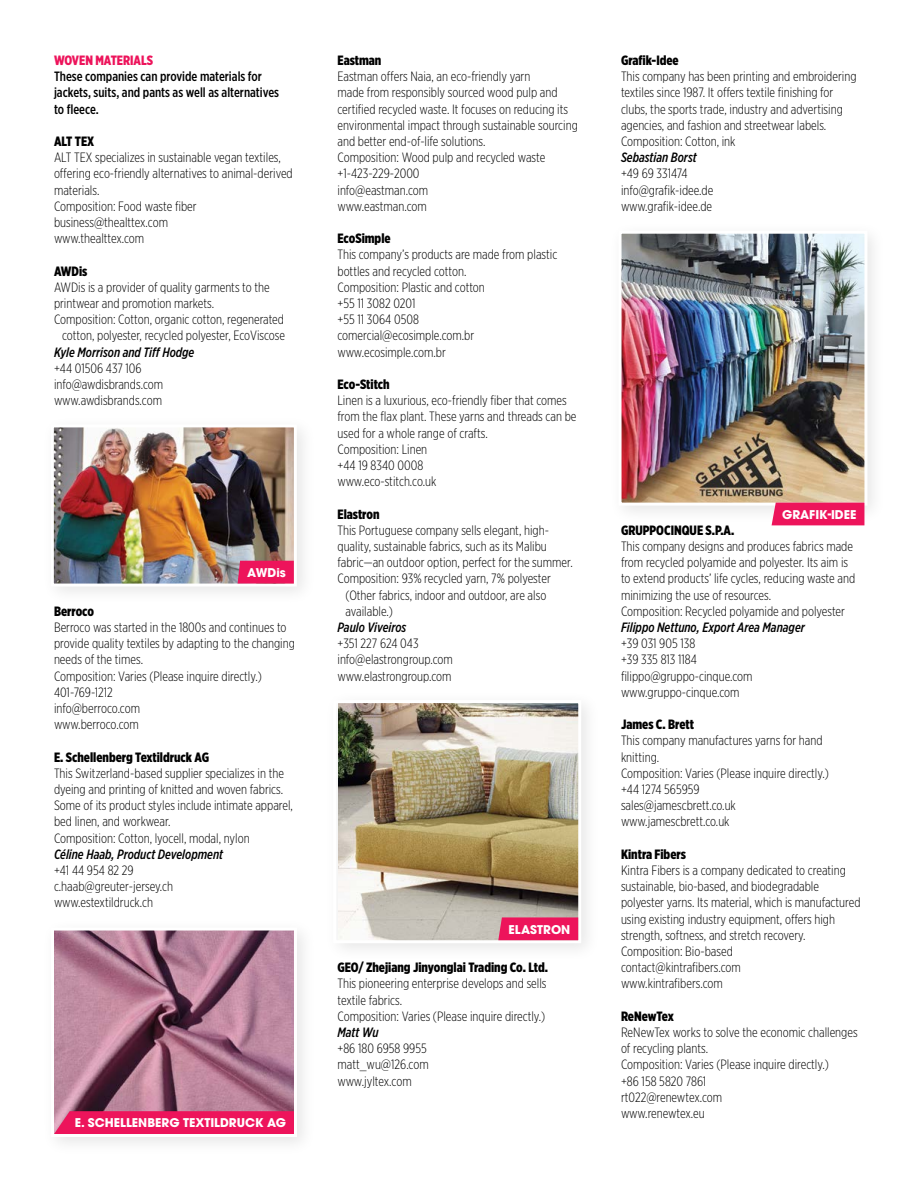
<style>
.page{position:relative;width:918px;height:1188px;background:#fff}
.page>*{position:absolute;margin:0;border:0;box-sizing:border-box;transform-origin:0 0}
.t1{font:300 13.5px/16.2px "Gotham X Narrow";color:#000}
.t2{font:900 13.5px "Gotham X Narrow";color:#000}
.t3{font:italic 500 13.5px "Gotham X Narrow";color:#000}
.t4{font:500 13.5px/16.2px "Gotham X Narrow";color:#000}
.t5{font:900 13.5px "Gotham X Narrow";color:#ed145b}
.t6{font:700 12px "ITC Avant Garde Pro";color:#fff}
</style>
<div class="page">
<div style="left:41px;top:414px;width:275px;height:192px;background:#000;opacity:.1"></div>
<img style="left:55px;top:428px;width:238px;height:155px">
<div style="left:51px;top:424px;width:246px;height:163px;border:3px solid #fff"></div>
<svg style="left:238px;top:561px;width:56px;height:23px"></svg>
<div style="left:41px;top:918px;width:275px;height:239px;background:#000;opacity:.1"></div>
<img style="left:55px;top:932px;width:238px;height:179px">
<div style="left:51px;top:928px;width:246px;height:209px;border:3px solid #fff"></div>
<svg style="left:54px;top:1111px;width:240px;height:23px"></svg>
<div style="left:323px;top:690px;width:278px;height:272px;background:#000;opacity:.1"></div>
<img style="left:338px;top:704px;width:239px;height:235px">
<div style="left:333px;top:700px;width:248px;height:243px;border:3px solid #fff"></div>
<svg style="left:498px;top:917px;width:80px;height:23px"></svg>
<div style="left:609px;top:221px;width:278px;height:304px;background:#000;opacity:.1"></div>
<img style="left:623px;top:235px;width:240px;height:267px">
<div style="left:619px;top:231px;width:248px;height:275px;border:3px solid #fff"></div>
<div style="left:772px;top:503px;width:92px;height:22px;background:#ed145b"></div>
<p class="t5" style="left:54px;top:52px;width:101px">WOVEN MATERIALS</p>
<p class="t4" style="left:54px;top:68px;width:227px">These companies can provide materials for jackets, suits, and pants as well as alternatives to fleece.</p>
<p class="t2" style="left:54px;top:133px;width:42px">ALT TEX</p>
<p class="t1" style="left:54px;top:149px;width:240px">ALT TEX specializes in sustainable vegan textiles, offering eco-friendly alternatives to animal-derived materials.<br>Composition: Food waste fiber business@thealttex.com<br>www.thealttex.com</p>
<p class="t2" style="left:54px;top:262px;width:35px">AWDis</p>
<p class="t1" style="left:54px;top:279px;width:217px">AWDis is a provider of quality garments to the</p>
<p class="t1" style="left:54px;top:295px;width:162px">printwear and promotion markets.</p>
<p class="t1" style="left:54px;top:311px;width:232px">Composition: Cotton, organic cotton, regenerated</p>
<p class="t1" style="left:62px;top:327px;width:225px">cotton, polyester, recycled polyester, EcoViscose</p>
<p class="t3" style="left:54px;top:344px;width:142px">Kyle Morrison and Tiff Hodge</p>
<p class="t1" style="left:54px;top:360px;width:111px">+44 01506 437 106 info@awdisbrands.com www.awdisbrands.com</p>
<p class="t6" style="left:247px;top:564px;width:40px">AWDis</p>
<p class="t2" style="left:54px;top:603px;width:42px">Berroco</p>
<p class="t1" style="left:54px;top:619px;width:242px">Berroco was started in the 1800s and continues to provide quality textiles by adapting to the changing needs of the times.<br>Composition: Varies (Please inquire directly.)<br>401-769-1212<br>info@berroco.com<br>www.berroco.com</p>
<p class="t2" style="left:54px;top:748px;width:157px">E. Schellenberg Textildruck AG</p>
<p class="t1" style="left:54px;top:765px;width:240px">This Switzerland-based supplier specializes in the dyeing and printing of knitted and woven fabrics.<br>Some of its product styles include intimate apparel, bed linen, and workwear.<br>Composition: Cotton, lyocell, modal, nylon</p>
<p class="t3" style="left:54px;top:846px;width:171px">Céline Haab, Product Development</p>
<p class="t1" style="left:54px;top:862px;width:121px">+41 44 954 82 29 c.haab@greuter-jersey.ch www.estextildruck.ch</p>
<p class="t6" style="left:75px;top:1115px;width:213px">E. SCHELLENBERG TEXTILDRUCK AG</p>
<p class="t2" style="left:338px;top:52px;width:45px">Eastman</p>
<p class="t1" style="left:338px;top:68px;width:242px">Eastman offers Naia, an eco-friendly yarn<br>made from responsibly sourced wood pulp and certified recycled waste. It focuses on reducing its environmental impact through sustainable sourcing and better end-of-life solutions.<br>Composition: Wood pulp and recycled waste +1-423-229-2000<br>info@eastman.com<br>www.eastman.com</p>
<p class="t2" style="left:338px;top:230px;width:55px">EcoSimple</p>
<p class="t1" style="left:338px;top:246px;width:221px">This company’s products are made from plastic bottles and recycled cotton.<br>Composition: Plastic and cotton<br>+55 11 3082 0201<br>+55 11 3064 0508 comercial@ecosimple.com.br www.ecosimple.com.br</p>
<p class="t2" style="left:338px;top:376px;width:54px">Eco-Stitch</p>
<p class="t1" style="left:338px;top:392px;width:241px">Linen is a luxurious, eco-friendly fiber that comes from the flax plant. These yarns and threads can be used for a whole range of crafts.<br>Composition: Linen<br>+44 19 8340 0008<br>www.eco-stitch.co.uk</p>
<p class="t2" style="left:338px;top:505px;width:43px">Elastron</p>
<p class="t1" style="left:338px;top:522px;width:213px">This Portuguese company sells elegant, high-</p>
<p class="t1" style="left:338px;top:538px;width:211px">quality, sustainable fabrics, such as its Malibu</p>
<p class="t1" style="left:338px;top:554px;width:237px">fabric—an outdoor option, perfect for the summer.</p>
<p class="t1" style="left:338px;top:570px;width:215px">Composition: 93% recycled yarn, 7% polyester</p>
<p class="t1" style="left:346px;top:586px;width:202px">(Other fabrics, indoor and outdoor, are also</p>
<p class="t1" style="left:346px;top:603px;width:49px">available.)</p>
<p class="t3" style="left:338px;top:619px;width:70px">Paulo Viveiros</p>
<p class="t1" style="left:338px;top:635px;width:117px">+351 227 624 043 info@elastrongroup.com www.elastrongroup.com</p>
<p class="t6" style="left:509px;top:921px;width:63px">ELASTRON</p>
<p class="t2" style="left:338px;top:959px;width:212px">GEO/ Zhejiang Jinyonglai Trading Co. Ltd.</p>
<p class="t1" style="left:338px;top:975px;width:211px">This pioneering enterprise develops and sells textile fabrics.<br>Composition: Varies (Please inquire directly.)</p>
<p class="t3" style="left:338px;top:1024px;width:42px">Matt Wu</p>
<p class="t1" style="left:338px;top:1040px;width:93px">+86 180 6958 9955 matt_wu@126.com www.jyltex.com</p>
<p class="t2" style="left:621px;top:52px;width:59px">Grafik-Idee</p>
<p class="t1" style="left:621px;top:68px;width:237px">This company has been printing and embroidering textiles since 1987. It offers textile finishing for clubs, the sports trade, industry and advertising agencies, and fashion and streetwear labels.<br>Composition: Cotton, ink</p>
<p class="t3" style="left:621px;top:149px;width:77px">Sebastian Borst</p>
<p class="t1" style="left:621px;top:165px;width:94px">+49 69 331474 info@grafik-idee.de www.grafik-idee.de</p>
<p class="t6" style="left:782px;top:506px;width:76px">GRAFIK-IDEE</p>
<p class="t2" style="left:621px;top:522px;width:115px">GRUPPOCINQUE S.P.A.</p>
<p class="t1" style="left:621px;top:538px;width:236px">This company designs and produces fabrics made from recycled polyamide and polyester. Its aim is to extend products’ life cycles, reducing waste and minimizing the use of resources.<br>Composition: Recycled polyamide and polyester</p>
<p class="t3" style="left:621px;top:619px;width:185px">Filippo Nettuno, Export Area Manager</p>
<p class="t1" style="left:621px;top:635px;width:133px">+39 031 905 138<br>+39 335 813 1184 filippo@gruppo-cinque.com www.gruppo-cinque.com</p>
<p class="t2" style="left:621px;top:716px;width:75px">James C. Brett</p>
<p class="t1" style="left:621px;top:732px;width:209px">This company manufactures yarns for hand knitting.<br>Composition: Varies (Please inquire directly.) +44 1274 565959<br>sales@jamescbrett.co.uk www.jamescbrett.co.uk</p>
<p class="t2" style="left:621px;top:846px;width:67px">Kintra Fibers</p>
<p class="t1" style="left:621px;top:862px;width:241px">Kintra Fibers is a company dedicated to creating sustainable, bio-based, and biodegradable polyester yarns. Its material, which is manufactured using existing industry equipment, offers high strength, softness, and stretch recovery.<br>Composition: Bio-based<br>contact@kintrafibers.com<br>www.kintrafibers.com</p>
<p class="t2" style="left:621px;top:1008px;width:54px">ReNewTex</p>
<p class="t1" style="left:621px;top:1024px;width:238px">ReNewTex works to solve the economic challenges of recycling plants.<br>Composition: Varies (Please inquire directly.)<br>+86 158 5820 7861<br>rt022@renewtex.com<br>www.renewtex.eu</p>
</div>
